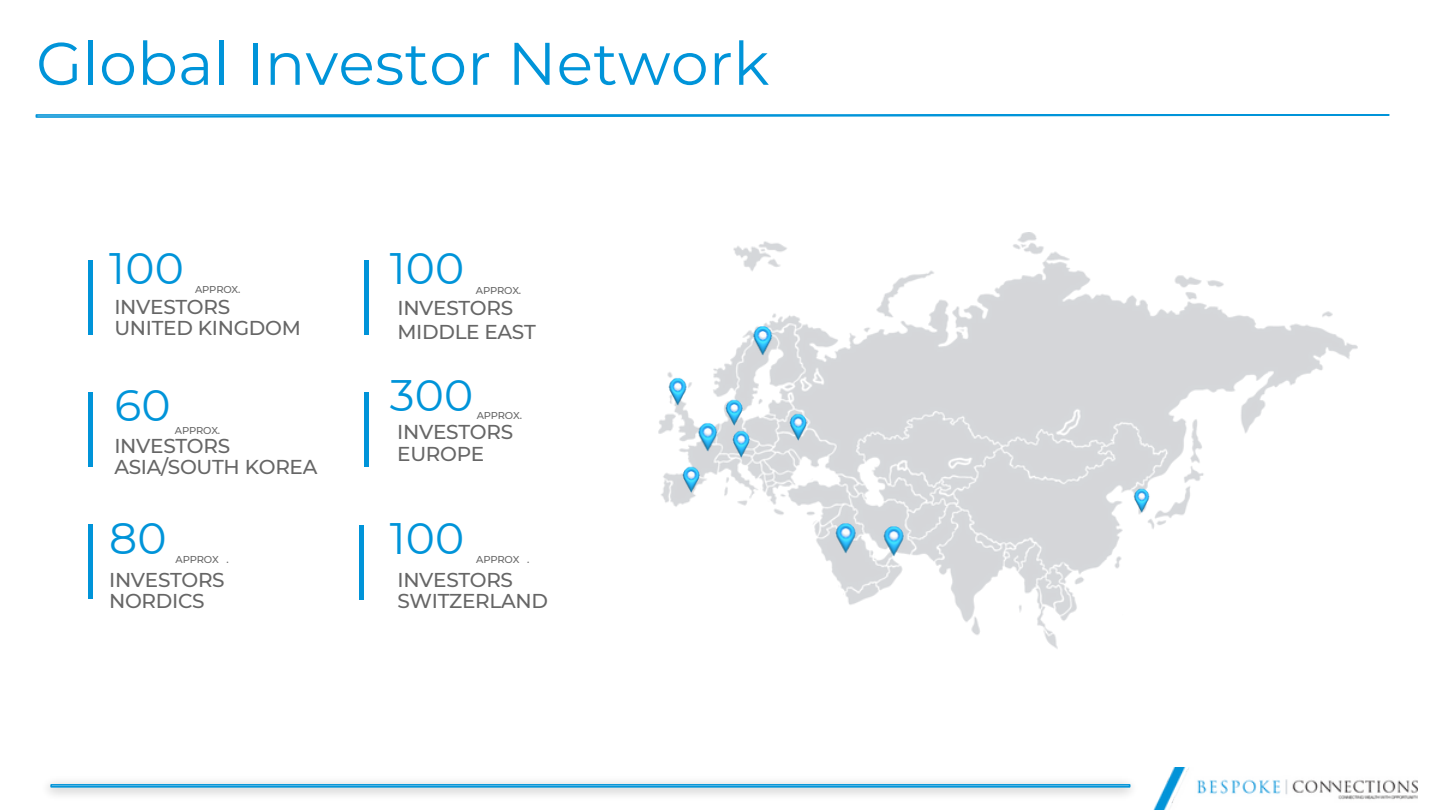
<style>
.page{position:relative;width:1440px;height:810px;background:#fff}
.page>*{position:absolute;margin:0;border:0;box-sizing:border-box;transform-origin:0 0}
.t1{font:60px "Montserrat";letter-spacing:.005em;color:#0094d9}
.t2{font:44px "Montserrat";letter-spacing:.005em;color:#0094d9}
.t3{font:500 20px/21px "Montserrat";letter-spacing:-.015em;color:#666}
.t4{font:500 10px "Montserrat";letter-spacing:-.015em;color:#666}
</style>
<div class="page">
<img style="left:658px;top:233px;width:699px;height:416px">
<img style="left:747px;top:325px;width:30px;height:31px">
<img style="left:830px;top:522px;width:31px;height:33px">
<img style="left:692px;top:421px;width:30px;height:32px">
<img style="left:1129px;top:488px;width:24px;height:25px">
<img style="left:785px;top:413px;width:27px;height:28px">
<img style="left:663px;top:377px;width:29px;height:30px">
<img style="left:678px;top:465px;width:27px;height:29px">
<svg style="left:35px;top:114px;width:1355px;height:4px"></svg>
<img style="left:1153px;top:768px;width:265px;height:42px">
<div style="left:88px;top:260px;width:5px;height:75px;background:#0094d9"></div>
<div style="left:88px;top:392px;width:5px;height:75px;background:#0094d9"></div>
<div style="left:88px;top:524px;width:5px;height:75px;background:#0094d9"></div>
<div style="left:50px;top:784px;width:1081px;height:4px;border:2px solid #0094d9"></div>
<hr style="left:359px;top:525px;width:4px;height:74px;background:#0094d9">
<div style="left:364px;top:260px;width:5px;height:75px;background:#0094d9"></div>
<div style="left:364px;top:392px;width:5px;height:75px;background:#0094d9"></div>
<img style="left:721px;top:398px;width:27px;height:29px">
<img style="left:727px;top:430px;width:27px;height:28px">
<img style="left:878px;top:525px;width:31px;height:33px">
<p class="t1" style="left:36px;top:27px;width:735px">Global Investor Network</p>
<h2 class="t2" style="left:109px;top:242px;width:76px">100</h2>
<p class="t4" style="left:195px;top:283px;width:47px">APPROX.</p>
<p class="t3" style="left:114px;top:296px;width:117px">INVESTORS</p>
<h2 class="t3" style="left:114px;top:317px;width:188px">UNITED KINGDOM</h2>
<p class="t2" style="left:114px;top:378px;width:58px">60</p>
<p class="t4" style="left:175px;top:424px;width:47px">APPROX.</p>
<p class="t3" style="left:114px;top:435px;width:204px">INVESTORS<br>ASIA/SOUTH KOREA</p>
<p class="t2" style="left:109px;top:511px;width:59px">80</p>
<p class="t4" style="left:176px;top:554px;width:55px">APPROX .</p>
<p class="t3" style="left:109px;top:570px;width:117px">INVESTORS</p>
<p class="t3" style="left:109px;top:591px;width:97px">NORDICS</p>
<p class="t2" style="left:390px;top:242px;width:76px">100</p>
<p class="t4" style="left:476px;top:284px;width:47px">APPROX.</p>
<p class="t3" style="left:397px;top:296px;width:140px;line-height:24px">INVESTORS<br>MIDDLE EAST</p>
<p class="t2" style="left:390px;top:368px;width:85px">300</p>
<p class="t4" style="left:477px;top:409px;width:47px">APPROX.</p>
<p class="t3" style="left:397px;top:420px;width:117px;line-height:22.4px">INVESTORS<br>EUROPE</p>
<p class="t2" style="left:390px;top:512px;width:76px">100</p>
<p class="t4" style="left:476px;top:554px;width:55px">APPROX .</p>
<p class="t3" style="left:397px;top:570px;width:117px">INVESTORS</p>
<p class="t3" style="left:397px;top:591px;width:152px">SWITZERLAND</p>
</div>
